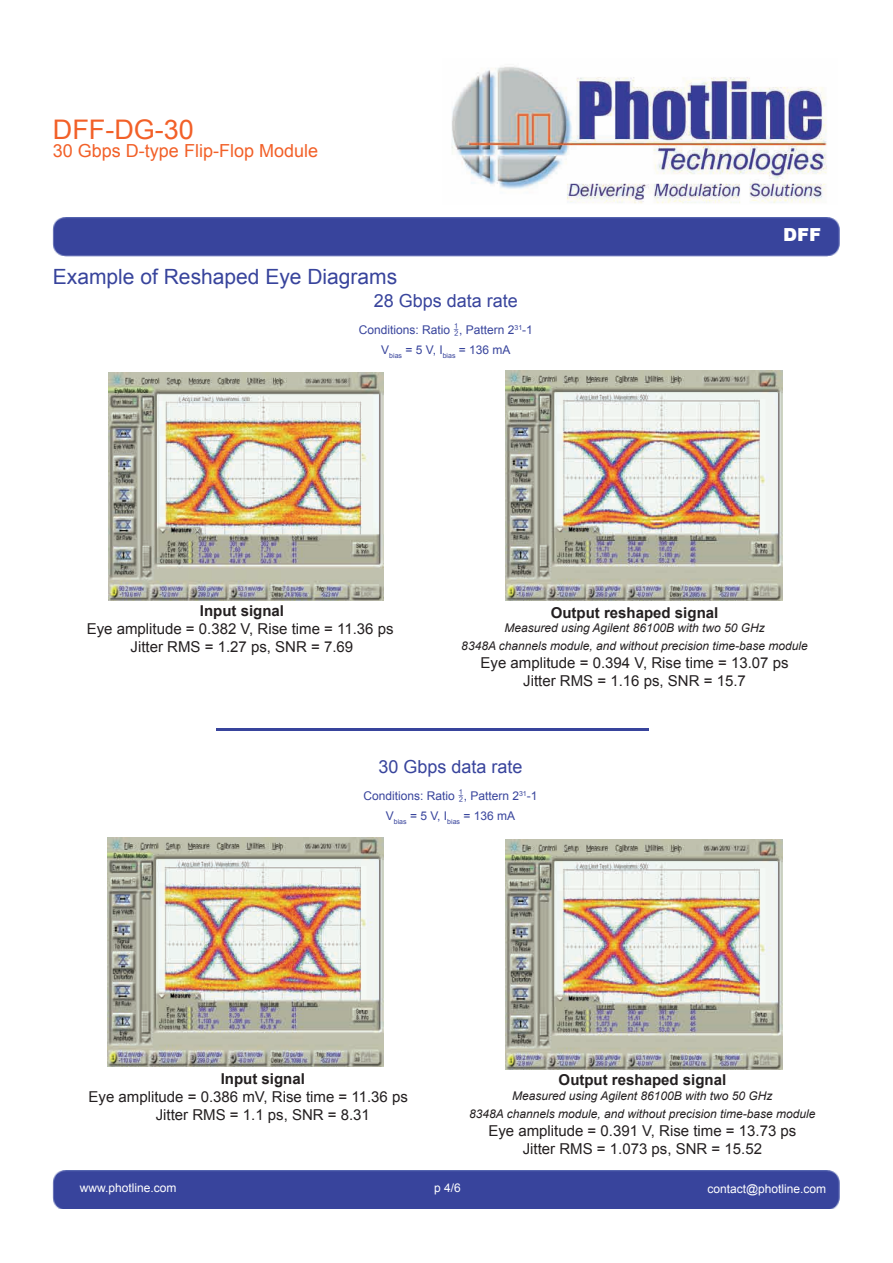
<style>
.page{position:relative;width:893px;height:1263px;background:#fff}
.page>*{position:absolute;margin:0;border:0;box-sizing:border-box;transform-origin:0 0}
.t1{font:27px "Arial";color:#f26028}
.t2{font:21px "Arial";color:#38449c}
.t3{font:18px "Arial";color:#38449c}
.t4{font:18px "Arial";color:#f26028}
.t5{font:900 18px "Arial";color:#fff}
.t6{font:15px/18px "Arial";color:#231f20;text-align:center}
.t7{font:700 15px "Arial";color:#231f20}
.t8{font:italic 12px/18px "Arial";color:#231f20;text-align:center}
.t9{font:12px/19.8px "Arial";color:#38449c;text-align:center}
.t10{font:12px "Arial";color:#fff}
.s1{font-family:"MS Reference Specialty";font-size:12.15px}
</style>
<div class="page">
<img style="left:506px;top:371px;width:276px;height:229px">
<img style="left:107px;top:837px;width:277px;height:229px">
<img style="left:506px;top:840px;width:276px;height:229px">
<hr style="left:216px;top:729px;width:432px;height:2px;background:#38449c">
<div style="left:52px;top:1171px;width:787px;height:37px;background:#38449c"></div>
<img style="left:451px;top:66px;width:376px;height:138px">
<div style="left:53px;top:217px;width:787px;height:39px;background:#38449c"></div>
<img style="left:108px;top:373px;width:275px;height:227px">
<h1 class="t1" style="left:53px;top:112px;width:142px">DFF-DG-30</h1>
<p class="t4" style="left:53px;top:139px;width:267px">30 Gbps D-type Flip-Flop Module</p>
<h2 class="t2" style="left:53px;top:262px;width:346px">Example of Reshaped Eye Diagrams</h2>
<p class="t3" style="left:374px;top:289px;width:146px">28 Gbps data rate</p>
<p class="t9" style="left:359px;top:320px;width:176px">Conditions: Ratio <span class="s1">y</span>, Pattern 2<sup>31</sup>-1<br>V<sub>bias</sub> = 5 V, I<sub>bias</sub> = 136 mA</p>
<p class="t5" style="left:783px;top:222px;width:40px">DFF</p>
<p class="t7" style="left:200px;top:601px;width:86px">Input signal</p>
<p class="t6" style="left:87px;top:620px;width:308px">Eye amplitude = 0.382 V, Rise time = 11.36 ps<br>Jitter RMS = 1.27 ps, SNR = 7.69</p>
<p class="t7" style="left:551px;top:602px;width:169px">Output reshaped signal</p>
<p class="t8" style="left:461px;top:619px;width:348px">Measured using Agilent 86100B with two 50 GHz<br>8348A channels module, and without precision time-base module</p>
<p class="t6" style="left:481px;top:654px;width:309px">Eye amplitude = 0.394 V, Rise time = 13.07 ps<br>Jitter RMS = 1.16 ps, SNR = 15.7</p>
<p class="t3" style="left:378px;top:755px;width:146px">30 Gbps data rate</p>
<p class="t9" style="left:363px;top:786px;width:176px">Conditions: Ratio <span class="s1">y</span>, Pattern 2<sup>31</sup>-1<br>V<sub>bias</sub> = 5 V, I<sub>bias</sub> = 136 mA</p>
<p class="t7" style="left:221px;top:1068px;width:86px">Input signal</p>
<p class="t6" style="left:156px;top:1088px;width:254px;text-align:left;text-indent:-67px">Eye amplitude = 0.386 mV, Rise time = 11.36 ps<br>Jitter RMS = 1.1 ps, SNR = 8.31</p>
<p class="t7" style="left:559px;top:1070px;width:169px">Output reshaped signal</p>
<p class="t8" style="left:469px;top:1086px;width:348px">Measured using Agilent 86100B with two 50 GHz<br>8348A channels module, and without precision time-base module</p>
<p class="t6" style="left:488px;top:1121px;width:309px">Eye amplitude = 0.391 V, Rise time = 13.73 ps<br>Jitter RMS = 1.073 ps, SNR = 15.52</p>
<p class="t10" style="left:80px;top:1179px;width:98px">www.photline.com</p>
<p class="t10" style="left:434px;top:1179px;width:28px">p 4/6</p>
<p class="t10" style="left:707px;top:1180px;width:120px">contact@photline.com</p>
</div>
